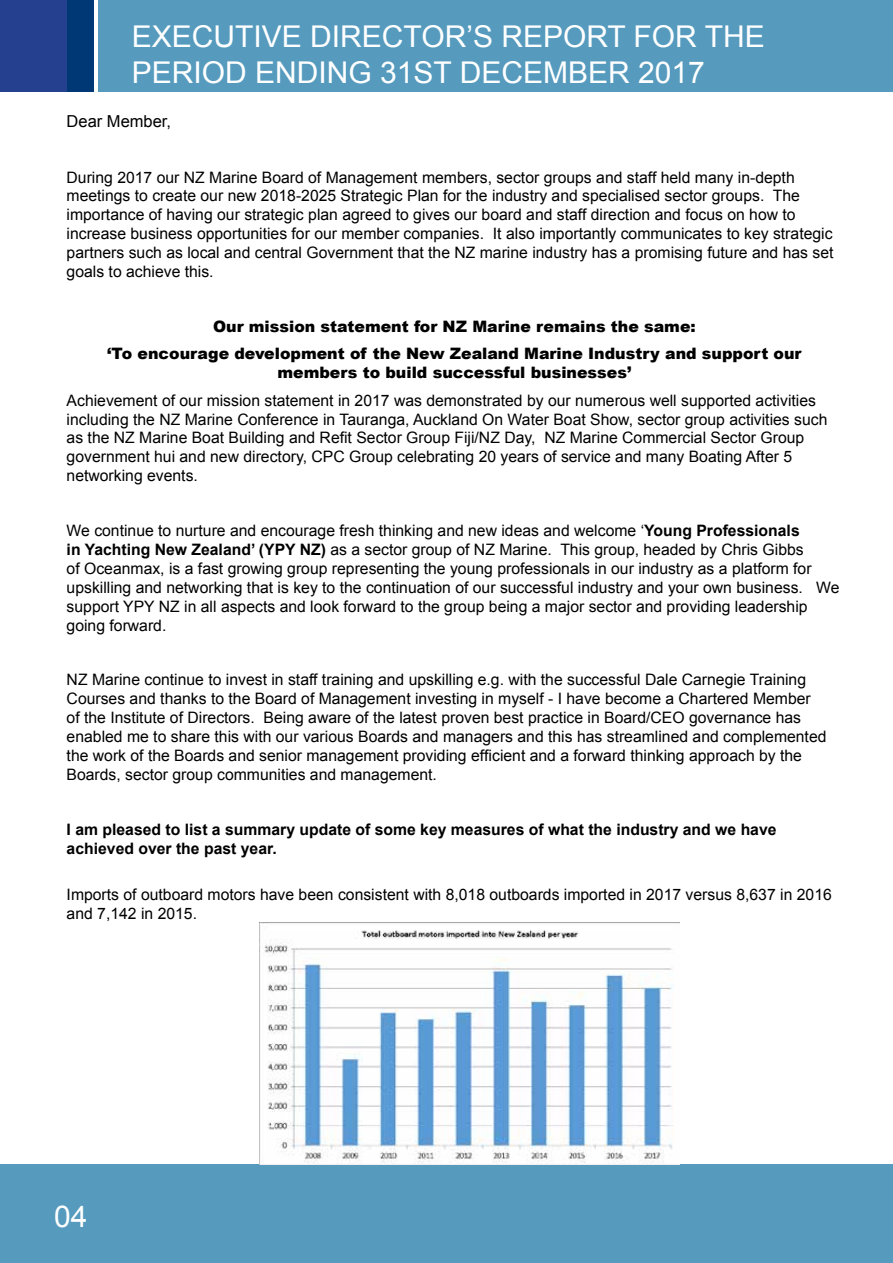
<style>
.page{position:relative;width:893px;height:1263px;background:#fff}
.page>*{position:absolute;margin:0;border:0;box-sizing:border-box;transform-origin:0 0}
.t1{font:30px/36px "Arial";color:#fff}
.t2{font:16.5px "Arial";color:#000}
.t3{font:15.75px/18.9px "Arial";color:#000}
.t4{font:900 15.75px/27.5px "Arial";color:#000;text-align:center}
.t5{font:700 15.75px/18.9px "Arial";color:#000}
.s1{font-weight:700}
</style>
<div class="page">
<div style="left:0;top:1164px;width:893px;height:99px;background:#569bbe"></div>
<div style="left:0;top:0;width:67px;height:91px;background:#25408f"></div>
<div style="left:67px;top:0;width:26px;height:91px;background:#003876"></div>
<div style="left:99px;top:0;width:794px;height:91px;background:#569bbe"></div>
<img style="left:259px;top:922px;width:421px;height:242px">
<h1 class="t1" style="left:132px;top:19px;width:634px">EXECUTIVE DIRECTOR’S REPORT FOR THE<br>PERIOD ENDING 31ST DECEMBER 2017</h1>
<p class="t2" style="left:67px;top:110px;width:106px">Dear Member,</p>
<p class="t3" style="left:67px;top:168px;width:768px">During 2017 our NZ Marine Board of Management members, sector groups and staff held many in-depth meetings to create our new 2018-2025 Strategic Plan for the industry and specialised sector groups. The importance of having our strategic plan agreed to gives our board and staff direction and focus on how to increase business opportunities for our member companies. It also importantly communicates to key strategic partners such as local and central Government that the NZ marine industry has a promising future and has set goals to achieve this.</p>
<p class="t4" style="left:107px;top:312px;width:696px">Our mission statement for NZ Marine remains the same:<br>‘To encourage development of the New Zealand Marine Industry and support our</p>
<p class="t4" style="left:277px;top:358px;width:355px">members to build successful businesses’</p>
<p class="t3" style="left:67px;top:391px;width:762px">Achievement of our mission statement in 2017 was demonstrated by our numerous well supported activities including the NZ Marine Conference in Tauranga, Auckland On Water Boat Show, sector group activities such as the NZ Marine Boat Building and Refit Sector Group Fiji/NZ Day, NZ Marine Commercial Sector Group government hui and new directory, CPC Group celebrating 20 years of service and many Boating After 5 networking events.</p>
<p class="t3" style="left:67px;top:521px;width:774px">We continue to nurture and encourage fresh thinking and new ideas and welcome ‘<span class="s1">Young Professionals<br>in Yachting New Zealand’ (YPY NZ)</span> as a sector group of NZ Marine. This group, headed by Chris Gibbs<br>of Oceanmax, is a fast growing group representing the young professionals in our industry as a platform for upskilling and networking that is key to the continuation of our successful industry and your own business. We support YPY NZ in all aspects and look forward to the group being a major sector and providing leadership going forward.</p>
<p class="t3" style="left:67px;top:670px;width:761px">NZ Marine continue to invest in staff training and upskilling e.g. with the successful Dale Carnegie Training Courses and thanks to the Board of Management investing in myself - I have become a Chartered Member of the Institute of Directors. Being aware of the latest proven best practice in Board/CEO governance has enabled me to share this with our various Boards and managers and this has streamlined and complemented the work of the Boards and senior management providing efficient and a forward thinking approach by the Boards, sector group communities and management.</p>
<p class="t5" style="left:67px;top:820px;width:711px">I am pleased to list a summary update of some key measures of what the industry and we have achieved over the past year.</p>
<p class="t3" style="left:67px;top:885px;width:767px">Imports of outboard motors have been consistent with 8,018 outboards imported in 2017 versus 8,637 in 2016 and 7,142 in 2015.</p>
<h1 class="t1" style="left:54px;top:1199px;width:35px">04</h1>
</div>
